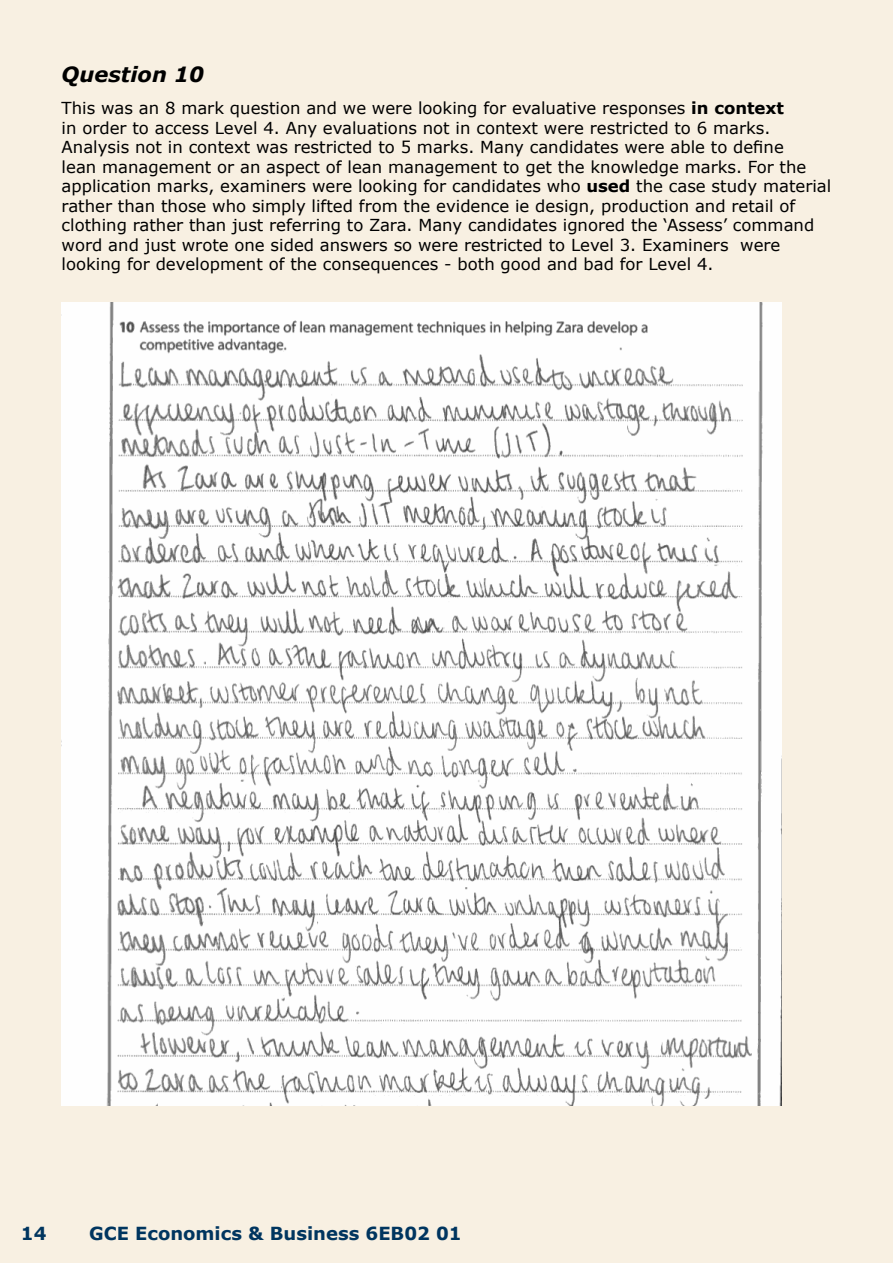
<style>
.page{position:relative;width:893px;height:1263px;background:#f8f0e2}
.page>*{position:absolute;margin:0;border:0;box-sizing:border-box;transform-origin:0 0}
.t1{font:italic 700 21px "Verdana";color:#000}
.t2{font:700 18px "Verdana";color:#00355f}
.t3{font:16.5px/19.5px "Verdana";color:#000}
.s1{font-weight:700}
</style>
<div class="page">
<img style="left:62px;top:302px;width:720px;height:804px">
<p class="t1" style="left:62px;top:61px;width:144px">Question 10</p>
<p class="t3" style="left:62px;top:98px;width:771px">This was an 8 mark question and we were looking for evaluative responses <span class="s1">in context<br></span>in order to access Level 4. Any evaluations not in context were restricted to 6 marks.<br>Analysis not in context was restricted to 5 marks. Many candidates were able to define<br>lean management or an aspect of lean management to get the knowledge marks. For the application marks, examiners were looking for candidates who <span class="s1">used</span> the case study material rather than those who simply lifted from the evidence ie design, production and retail of clothing rather than just referring to Zara. Many candidates ignored the ‘Assess’ command word and just wrote one sided answers so were restricted to Level 3. Examiners were looking for development of the consequences - both good and bad for Level 4.</p>
<p class="t2" style="left:21px;top:1222px;width:27px">14</p>
<p class="t2" style="left:89px;top:1222px;width:374px">GCE Economics &amp; Business 6EB02 01</p>
</div>
